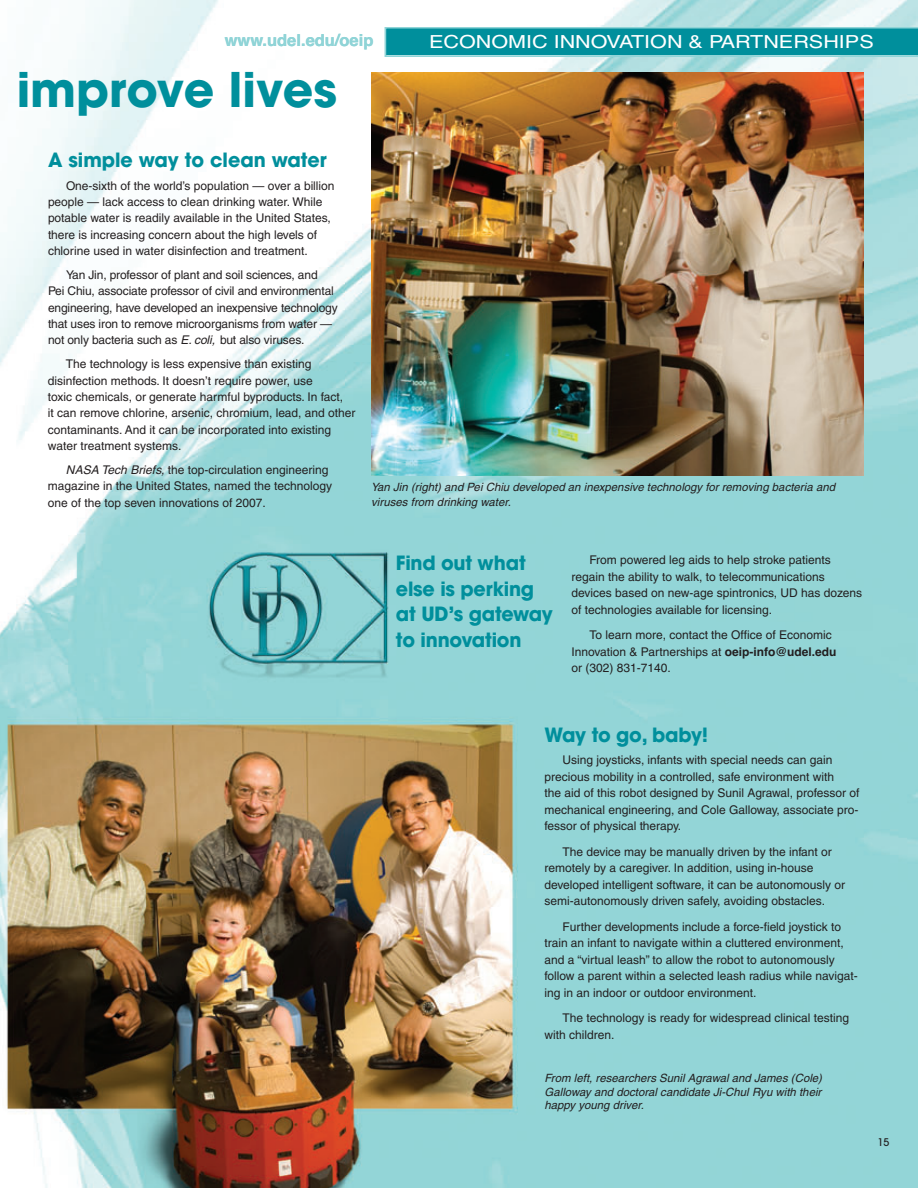
<style>
.page{position:relative;width:918px;height:1188px;background:#fff}
.page>*{position:absolute;margin:0;border:0;box-sizing:border-box;transform-origin:0 0}
.t1{font:700 47.4px "Avant Garde";color:#008f9c}
.t2{font:700 19.5px/25.5px "Avant Garde";letter-spacing:-.015em;color:#008f9c}
.t3{font:18px "Helvetica";color:#fff;scale:1.2 1}
.t4{font:700 16.5px "Helvetica";color:#90d4d7}
.t5{font:12px/16.5px "Helvetica";color:#231f20}
.t6{font:italic 11.4px/13.5px "Helvetica";letter-spacing:.005em;color:#231f20;text-align:justify}
.t7{font:500 10.5px "Avant Garde";color:#231f20}
.s1{font-style:italic}
.s2{font-weight:700}
</style>
<div class="page">
<img style="left:0;top:0;width:918px;height:1188px">
<img style="left:371px;top:72px;width:493px;height:404px">
<svg style="left:385px;top:27px;width:533px;height:30px;background:#1197a3"></svg>
<h3 class="t4" style="left:225px;top:31px;width:150px">www.udel.edu/oeip</h3>
<h3 class="t3" style="left:429px;top:35px;width:372px">ECONOMIC INNOVATION &amp; PARTNERSHIPS</h3>
<h1 class="t1" style="left:17px;top:72px;width:322px">improve lives</h1>
<h2 class="t2" style="left:48px;top:150px;width:280px">A simple way to clean water</h2>
<p class="t5" style="left:48px;top:178px;width:288px;text-indent:18px">One-sixth of the world’s population — over a billion people — lack access to clean drinking water. While potable water is readily available in the United States, there is increasing concern about the high levels of chlorine used in water disinfection and treatment.</p>
<p class="t5" style="left:48px;top:268px;width:291px;text-indent:18px">Yan Jin, professor of plant and soil sciences, and<br>Pei Chiu, associate professor of civil and environmental engineering, have developed an inexpensive technology that uses iron to remove microorganisms from water — not only bacteria such as <span class="s1">E. coli,</span> but also viruses.</p>
<p class="t5" style="left:48px;top:357px;width:309px;text-indent:18px">The technology is less expensive than existing disinfection methods. It doesn’t require power, use<br>toxic chemicals, or generate harmful byproducts. In fact,<br>it can remove chlorine, arsenic, chromium, lead, and other contaminants. And it can be incorporated into existing water treatment systems.</p>
<p class="t5" style="left:48px;top:463px;width:286px;text-indent:18px"><span class="s1">NASA Tech Briefs,</span> the top-circulation engineering magazine in the United States, named the technology one of the top seven innovations of 2007.</p>
<p class="t6" style="left:371px;top:481px;width:465px;line-height:15px">Yan Jin (right) and Pei Chiu developed an inexpensive technology for removing bacteria and viruses from drinking water.</p>
<h2 class="t2" style="left:396px;top:553px;width:158px">Find out what else is perking at UD’s gateway to innovation</h2>
<p class="t5" style="left:572px;top:553px;width:292px;text-indent:18px">From powered leg aids to help stroke patients regain the ability to walk, to telecommunications devices based on new-age spintronics, UD has dozens of technologies available for licensing.</p>
<p class="t5" style="left:572px;top:628px;width:267px;text-indent:18px">To learn more, contact the Office of Economic<br>Innovation &amp; Partnerships at <span class="s2">oeip-info@udel.edu </span>or (302) 831-7140.</p>
<h2 class="t2" style="left:544px;top:724px;width:165px">Way to go, baby!</h2>
<p class="t5" style="left:544px;top:753px;width:317px;text-indent:18px">Using joysticks, infants with special needs can gain precious mobility in a controlled, safe environment with<br>the aid of this robot designed by Sunil Agrawal, professor of mechanical engineering, and Cole Galloway, associate pro&shy;fessor of physical therapy.</p>
<p class="t5" style="left:544px;top:844px;width:302px;text-indent:18px">The device may be manually driven by the infant or remotely by a caregiver. In addition, using in-house developed intelligent software, it can be autonomously or semi-autonomously driven safely, avoiding obstacles.</p>
<p class="t5" style="left:544px;top:919px;width:315px;text-indent:18px">Further developments include a force-field joystick to train an infant to navigate within a cluttered environment, and a “virtual leash” to allow the robot to autonomously follow a parent within a selected leash radius while navigat&shy;ing in an indoor or outdoor environment.</p>
<p class="t5" style="left:544px;top:1011px;width:306px;text-indent:18px">The technology is ready for widespread clinical testing with children.</p>
<p class="t6" style="left:544px;top:1073px;width:279px">From left, researchers Sunil Agrawal and James (Cole)<br>Galloway and doctoral candidate Ji-Chul Ryu with their happy young driver.</p>
<p class="t7" style="left:878px;top:1139px;width:13px">15</p>
</div>
